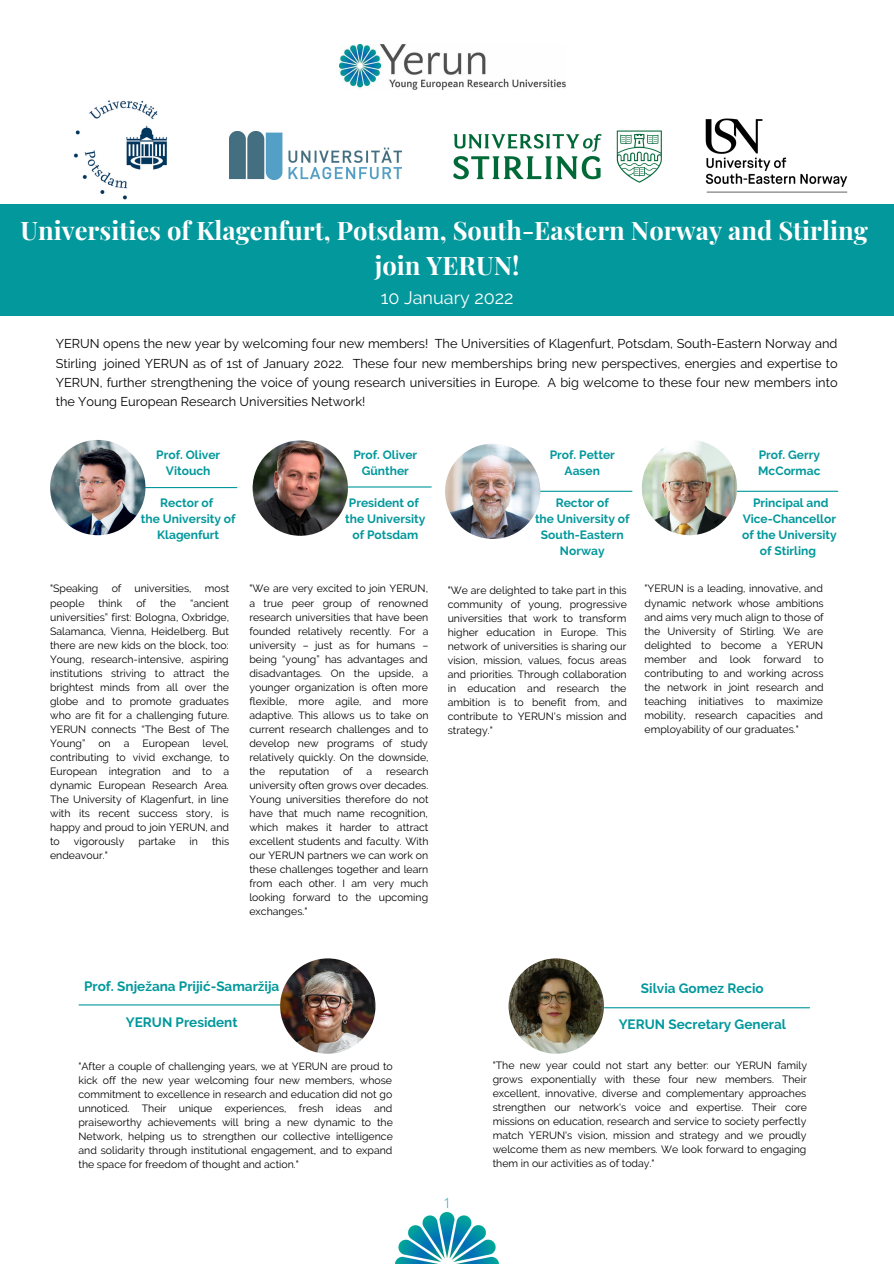
<style>
.page{position:relative;width:894px;height:1264px;background:#fff}
.page>*{position:absolute;margin:0;border:0;box-sizing:border-box;transform-origin:0 0}
.t1{font:700 25.5px "Playfair Display";color:#fff}
.t2{font:18px "Raleway";color:#fff}
.t3{font:700 13.5px "Raleway";color:#03989c}
.t4{font:300 13.5px "Open Sans";color:#009da0}
.t5{font:12.75px/19.2px "Raleway";color:#000;text-align:justify}
.t6{font:700 12px/16px "Raleway";color:#03989c;text-align:center}
.t7{font:10.5px/14px "Raleway";color:#000;text-align:justify}
</style>
<div class="page">
<img style="left:339px;top:45px;width:226px;height:45px">
<div style="left:0;top:204px;width:893px;height:111px;background:#03989c"></div>
<img style="left:395px;top:1212px;width:103px;height:51px">
<hr style="left:604px;top:1007px;width:205px;height:1px;background:#03989c">
<hr style="left:79px;top:1004px;width:205px;height:1px;background:#03989c">
<img style="left:229px;top:131px;width:173px;height:49px">
<hr style="left:68px;top:487px;width:169px;height:1px;background:#03989c">
<img style="left:50px;top:440px;width:95px;height:95px;border-radius:50%">
<hr style="left:253px;top:486px;width:178px;height:1px;background:#03989c">
<img style="left:252px;top:440px;width:96px;height:96px;border-radius:50%">
<hr style="left:448px;top:490px;width:183px;height:2px;background:#03989c">
<img style="left:445px;top:443px;width:95px;height:96px;border-radius:50%">
<hr style="left:645px;top:490px;width:192px;height:2px;background:#03989c">
<img style="left:641px;top:440px;width:96px;height:95px;border-radius:50%">
<img style="left:73px;top:100px;width:95px;height:100px">
<img style="left:705px;top:118px;width:143px;height:75px">
<img style="left:508px;top:958px;width:95px;height:95px;border-radius:50%">
<img style="left:280px;top:958px;width:95px;height:95px;border-radius:50%">
<img style="left:453px;top:130px;width:209px;height:53px">
<p class="t1" style="left:20px;top:212px;width:848px">Universities of Klagenfurt, Potsdam, South-Eastern Norway and Stirling</p>
<p class="t1" style="left:374px;top:247px;width:146px">join YERUN!</p>
<p class="t2" style="left:380px;top:287px;width:134px">10 January 2022</p>
<p class="t5" style="left:56px;top:334px;width:783px">YERUN opens the new year by welcoming four new members! The Universities of Klagenfurt, Potsdam, South-Eastern Norway and Stirling joined YERUN as of 1st of January 2022. These four new memberships bring new perspectives, energies and expertise to YERUN, further strengthening the voice of young research universities in Europe. A big welcome to these four new members into the Young European Research Universities Network!</p>
<p class="t6" style="left:156px;top:446px;width:65px">Prof. Oliver<br>Vitouch</p>
<p class="t6" style="left:160px;top:494px;width:55px">Rector of</p>
<p class="t6" style="left:141px;top:510px;width:96px">the University of<br>Klagenfurt</p>
<p class="t6" style="left:353px;top:446px;width:65px">Prof. Oliver<br>Günther</p>
<p class="t6" style="left:349px;top:494px;width:71px">President of</p>
<p class="t6" style="left:345px;top:510px;width:81px">the University of Potsdam</p>
<p class="t7" style="left:50px;top:582px;width:50px">"Speaking</p>
<p class="t7" style="left:112px;top:582px;width:11px">of</p>
<p class="t7" style="left:135px;top:582px;width:58px">universities,</p>
<p class="t7" style="left:205px;top:582px;width:26px">most</p>
<p class="t7" style="left:50px;top:596px;width:36px">people</p>
<p class="t7" style="left:99px;top:596px;width:25px">think</p>
<p class="t7" style="left:136px;top:596px;width:11px">of</p>
<p class="t7" style="left:160px;top:596px;width:17px">the</p>
<p class="t7" style="left:50px;top:596px;width:181px;text-indent:140px">“ancient universities” first: Bologna, Oxbridge, Salamanca, Vienna, Heidelberg. But there are new kids on the block, too:<br>Young, research-intensive, aspiring institutions striving to attract the brightest minds from all over the globe and to promote graduates who are fit for a challenging future.<br>YERUN connects “The Best of The Young” on a European level, contributing to vivid exchange, to European integration and to a dynamic European Research Area.<br>The University of Klagenfurt, in line with its recent success story, is happy and proud to join YERUN, and to</p>
<p class="t7" style="left:74px;top:834px;width:52px">vigorously</p>
<p class="t7" style="left:138px;top:834px;width:38px">partake</p>
<p class="t7" style="left:189px;top:834px;width:10px">in</p>
<p class="t7" style="left:212px;top:834px;width:19px">this</p>
<p class="t7" style="left:50px;top:848px;width:59px">endeavour."</p>
<p class="t7" style="left:249px;top:582px;width:181px">"We are very excited to join YERUN, a true peer group of renowned research universities that have been founded relatively recently. For a university – just as for humans – being “young” has advantages and disadvantages. On the upside, a younger organization is often more flexible, more agile, and more adaptive. This allows us to take on current research challenges and to develop new programs of study relatively quickly. On the downside, the</p>
<p class="t7" style="left:279px;top:764px;width:52px">reputation</p>
<p class="t7" style="left:343px;top:764px;width:11px">of</p>
<p class="t7" style="left:366px;top:764px;width:7px">a</p>
<p class="t7" style="left:249px;top:764px;width:181px;text-indent:137px">research university often grows over decades.<br>Young universities therefore do not have that much name recognition, which makes it harder to attract excellent students and faculty. With our YERUN partners we can work on these challenges together and learn from each other. I am very much looking forward to the upcoming exchanges."</p>
<p class="t6" style="left:549px;top:446px;width:67px">Prof. Petter<br>Aasen</p>
<p class="t6" style="left:555px;top:494px;width:55px">Rector of</p>
<p class="t6" style="left:535px;top:510px;width:96px">the University of<br>South-Eastern<br>Norway</p>
<p class="t6" style="left:758px;top:446px;width:64px;text-align:left">Prof. Gerry<br>McCormac</p>
<p class="t6" style="left:741px;top:494px;width:96px">Principal and<br>Vice-Chancellor of the University of Stirling</p>
<p class="t7" style="left:447px;top:583px;width:181px">"We are delighted to take part in this community of young, progressive universities that work to transform higher education in Europe. This network of universities is sharing our vision, mission, values, focus areas and priorities. Through collaboration in education and research the ambition is to benefit from, and contribute to YERUN's mission and strategy."</p>
<p class="t7" style="left:644px;top:582px;width:181px">"YERUN is a leading, innovative, and dynamic network whose ambitions and aims very much align to those of the University of Stirling. We are delighted to become a YERUN member and look forward to contributing to and working across the network in joint research and teaching initiatives to maximize mobility, research capacities and employability of our graduates."</p>
<p class="t3" style="left:84px;top:978px;width:197px">Prof. Snježana Prijić-Samaržija</p>
<p class="t3" style="left:126px;top:1014px;width:113px">YERUN President</p>
<p class="t3" style="left:640px;top:979px;width:124px">Silvia Gomez Recio</p>
<p class="t3" style="left:618px;top:1015px;width:169px">YERUN Secretary General</p>
<p class="t7" style="left:78px;top:1059px;width:316px">"After a couple of challenging years, we at YERUN are proud to kick off the new year welcoming four new members, whose commitment to excellence in research and education did not go unnoticed. Their unique experiences, fresh ideas and praiseworthy achievements will bring a new dynamic to the Network, helping us to strengthen our collective intelligence and solidarity through institutional engagement, and to expand the space for freedom of thought and action."</p>
<p class="t7" style="left:492px;top:1058px;width:316px">"The new year could not start any better: our YERUN family grows exponentially with these four new members. Their excellent, innovative, diverse and complementary approaches strengthen our network's voice and expertise. Their core missions on education, research and service to society perfectly match YERUN's vision, mission and strategy and we proudly welcome them as new members. We look forward to engaging them in our activities as of today."</p>
<p class="t4" style="left:443px;top:1193px;width:9px">1</p>
</div>
